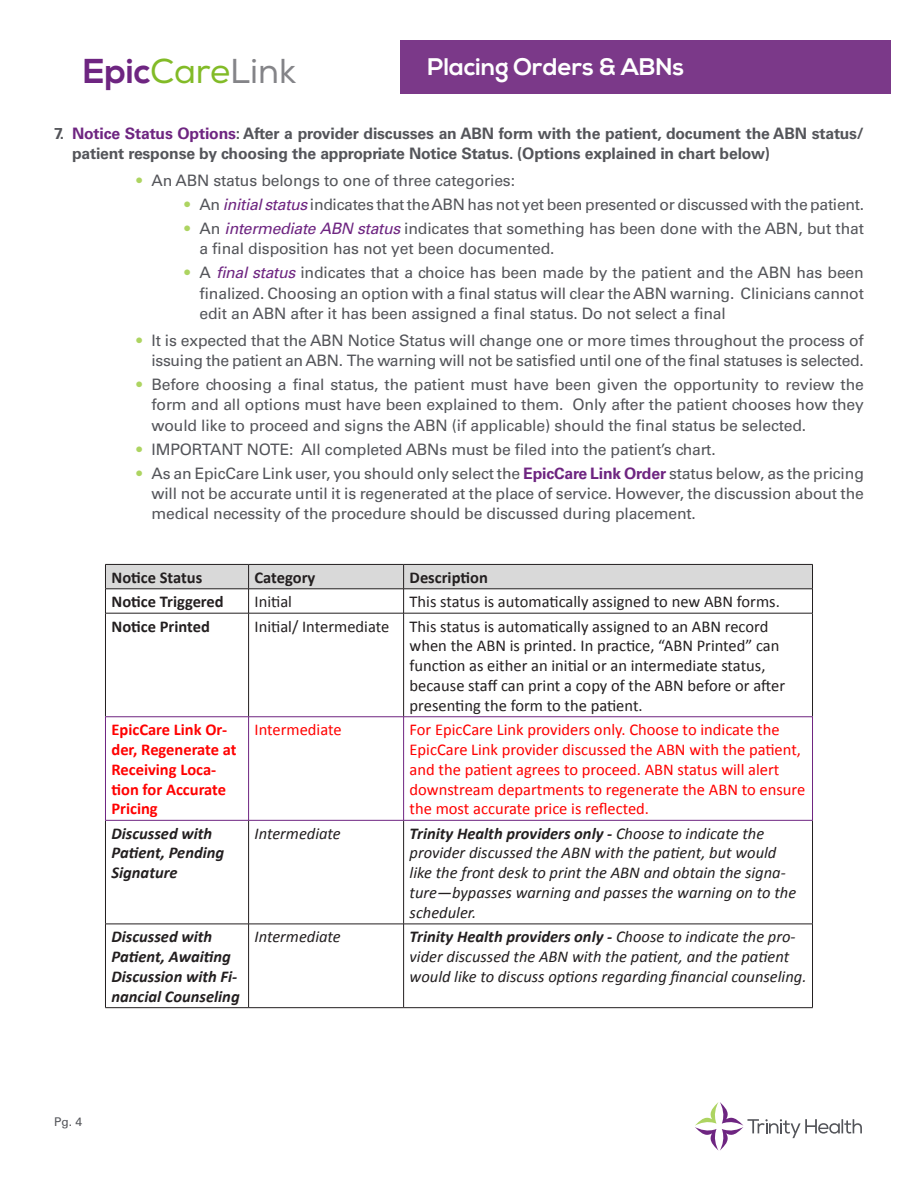
<style>
.page{position:relative;width:918px;height:1188px;background:#fff}
.page>*{position:absolute;margin:0;border:0;box-sizing:border-box;transform-origin:0 0}
.t1{font:700 34.5px "Nexa";color:#6e2581}
.t2{font:700 24px "Nexa";color:#fff}
.t3{font:italic 16.5px/19.8px "Calibri";color:#231f20}
.t4{font:16.5px/19.8px "Calibri";color:#231f20}
.t5{font:16.5px/19.8px "Calibri";color:#f00}
.t6{font:italic 700 16.5px/19.8px "Calibri";color:#231f20}
.t7{font:700 16.5px/19.8px "Calibri";color:#f00}
.t8{font:700 16.5px "Calibri";color:#231f20}
.t9{font:15.75px/20.2px "Univers LT Std";letter-spacing:-.01em;color:#54555a;text-align:justify}
.t10{font:700 15.75px/20.2px "Univers LT Std";letter-spacing:-.01em;color:#54555a}
.t11{font:12px "Univers LT Std";color:#54555a}
.s1{font-weight:400;color:#82bb27}
.s2{font-weight:400;color:#848488}
.s3{color:#6e2581}
.s4{color:#add461}
.s5{font-family:"Univers";font-style:italic;color:#6e2581}
.s6{font-weight:700;color:#6e2581}
.s7{font-weight:700}
</style>
<div class="page">
<div style="left:105px;top:564px;width:144px;height:25px;background:#d9d9d9"></div>
<div style="left:249px;top:564px;width:155px;height:25px;background:#d9d9d9"></div>
<div style="left:404px;top:564px;width:409px;height:25px;background:#d9d9d9"></div>
<hr style="left:105px;top:564px;width:144px;height:1px;background:#231f20">
<hr style="left:249px;top:564px;width:155px;height:1px;background:#231f20">
<hr style="left:404px;top:564px;width:409px;height:1px;background:#231f20">
<hr style="left:105px;top:589px;width:144px;height:1px;background:#231f20">
<hr style="left:249px;top:589px;width:155px;height:1px;background:#231f20">
<hr style="left:404px;top:589px;width:409px;height:1px;background:#231f20">
<hr style="left:105px;top:613px;width:144px;height:1px;background:#231f20">
<hr style="left:249px;top:613px;width:155px;height:1px;background:#231f20">
<hr style="left:404px;top:613px;width:409px;height:1px;background:#231f20">
<hr style="left:105px;top:924px;width:144px;height:1px;background:#231f20">
<hr style="left:249px;top:924px;width:155px;height:1px;background:#231f20">
<hr style="left:404px;top:924px;width:409px;height:1px;background:#231f20">
<hr style="left:105px;top:1007px;width:144px;height:1px;background:#231f20">
<hr style="left:249px;top:1007px;width:155px;height:1px;background:#231f20">
<hr style="left:404px;top:1007px;width:409px;height:1px;background:#231f20">
<svg style="left:105px;top:565px;width:1px;height:48px"></svg>
<hr style="left:105px;top:613px;width:1px;height:104px;background:#231f20">
<hr style="left:105px;top:821px;width:1px;height:103px;background:#231f20">
<hr style="left:105px;top:924px;width:1px;height:83px;background:#231f20">
<svg style="left:248px;top:565px;width:1px;height:48px"></svg>
<svg style="left:403px;top:565px;width:1px;height:48px"></svg>
<svg style="left:812px;top:565px;width:1px;height:48px"></svg>
<hr style="left:248px;top:613px;width:1px;height:104px;background:#231f20">
<hr style="left:403px;top:613px;width:1px;height:104px;background:#231f20">
<hr style="left:812px;top:613px;width:1px;height:104px;background:#231f20">
<hr style="left:248px;top:821px;width:1px;height:103px;background:#231f20">
<hr style="left:403px;top:821px;width:1px;height:103px;background:#231f20">
<hr style="left:812px;top:821px;width:1px;height:103px;background:#231f20">
<hr style="left:248px;top:924px;width:1px;height:83px;background:#231f20">
<hr style="left:403px;top:924px;width:1px;height:83px;background:#231f20">
<hr style="left:812px;top:924px;width:1px;height:83px;background:#231f20">
<hr style="left:105px;top:717px;width:144px;height:1px;background:#6e2581">
<hr style="left:105px;top:717px;width:1px;height:103px;background:#6e2581">
<hr style="left:249px;top:717px;width:155px;height:1px;background:#6e2581">
<hr style="left:248px;top:717px;width:1px;height:103px;background:#6e2581">
<hr style="left:404px;top:717px;width:409px;height:1px;background:#6e2581">
<hr style="left:403px;top:717px;width:1px;height:103px;background:#6e2581">
<hr style="left:812px;top:717px;width:1px;height:103px;background:#6e2581">
<hr style="left:105px;top:820px;width:144px;height:1px;background:#6e2581">
<hr style="left:249px;top:820px;width:155px;height:1px;background:#6e2581">
<hr style="left:404px;top:820px;width:409px;height:1px;background:#6e2581">
<div style="left:401px;top:40px;width:490px;height:54px;background:#7b3989"></div>
<svg style="left:695px;top:1102px;width:167px;height:49px"></svg>
<p class="t1" style="left:83px;top:51px;width:214px">Epic<span class="s1">Care</span><span class="s2">Link</span></p>
<p class="t2" style="left:428px;top:53px;width:258px">Placing Orders &amp; ABNs</p>
<p class="t10" style="left:72px;top:123px;width:793px;text-indent:-18px">7. <span class="s3">Notice Status Options</span>: After a provider discusses an ABN form with the patient, document the ABN status/ patient response by choosing the appropriate Notice Status. (Options explained in chart below)</p>
<p class="t9" style="left:136px;top:170px;width:380px"><span class="s4">•</span> An ABN status belongs to one of three categories:</p>
<p class="t9" style="left:184px;top:194px;width:681px"><span class="s4">•</span> An <span class="s5">initial status</span> indicates that the ABN has not yet been presented or discussed with the patient.</p>
<p class="t9" style="left:199px;top:218px;width:666px;text-indent:-15px"><span class="s4">•</span> An <span class="s5">intermediate ABN status</span> indicates that something has been done with the ABN, but that a fnal disposition has not yet been documented.</p>
<p class="t9" style="left:199px;top:263px;width:666px;text-indent:-15px"><span class="s4">•</span> A <span class="s5">fnal status</span> indicates that a choice has been made by the patient and the ABN has been fnalized. Choosing an option with a fnal status will clear the ABN warning. Clinicians cannot edit an ABN after it has been assigned a fnal status. Do not select a fnal</p>
<p class="t9" style="left:136px;top:330px;width:729px;text-align:right"><span class="s4">•</span> It is expected that the ABN Notice Status will change one or more times throughout the process of issuing the patient an ABN. The warning will not be satisfed until one of the fnal statuses is selected.</p>
<p class="t9" style="left:151px;top:375px;width:714px;text-indent:-15px"><span class="s4">•</span> Before choosing a fnal status, the patient must have been given the opportunity to review the form and all options must have been explained to them. Only after the patient chooses how they would like to proceed and signs the ABN (if applicable) should the fnal status be selected.</p>
<p class="t9" style="left:136px;top:439px;width:581px"><span class="s4">•</span> IMPORTANT NOTE: All completed ABNs must be fled into the patient’s chart.</p>
<p class="t9" style="left:151px;top:463px;width:714px;text-indent:-15px"><span class="s4">•</span> As an EpicCare Link user, you should only select the <span class="s6">EpicCare Link Order</span> status below, as the pricing will not be accurate until it is regenerated at the place of service. However, the discussion about the medical necessity of the procedure should be discussed during placement.</p>
<p class="t8" style="left:111px;top:567px;width:92px">Notice Status</p>
<p class="t8" style="left:255px;top:567px;width:62px">Category</p>
<p class="t8" style="left:410px;top:567px;width:80px">Description</p>
<p class="t8" style="left:111px;top:591px;width:114px">Notice Triggered</p>
<p class="t4" style="left:255px;top:592px;width:39px">Initial</p>
<p class="t4" style="left:410px;top:592px;width:372px">This status is automatically assigned to new ABN forms.</p>
<p class="t8" style="left:111px;top:616px;width:100px">Notice Printed</p>
<p class="t4" style="left:255px;top:616px;width:136px">Initial/ Intermediate</p>
<p class="t4" style="left:410px;top:616px;width:377px">This status is automatically assigned to an ABN record when the ABN is printed. In practice, “ABN Printed” can function as either an initial or an intermediate status, because staff can print a copy of the ABN before or after presenting the form to the patient.</p>
<p class="t7" style="left:111px;top:720px;width:127px">EpicCare Link Or&shy;der, Regenerate at<br>Receiving Loca&shy;tion for Accurate<br>Pricing</p>
<p class="t5" style="left:255px;top:720px;width:89px">Intermediate</p>
<p class="t5" style="left:410px;top:720px;width:397px">For EpicCare Link providers only. Choose to indicate the EpicCare Link provider discussed the ABN with the patient, and the patient agrees to proceed. ABN status will alert downstream departments to regenerate the ABN to ensure the most accurate price is reflected.</p>
<p class="t6" style="left:111px;top:823px;width:114px">Discussed with<br>Patient, Pending<br>Signature</p>
<p class="t3" style="left:255px;top:823px;width:88px">Intermediate</p>
<p class="t3" style="left:410px;top:823px;width:388px"><span class="s7">Trinity Health providers only -</span> Choose to indicate the provider discussed the ABN with the patient, but would like the front desk to print the ABN and obtain the signa&shy;ture—bypasses warning and passes the warning on to the scheduler.</p>
<p class="t6" style="left:111px;top:927px;width:130px">Discussed with<br>Patient, Awaiting<br>Discussion with Fi&shy;nancial Counseling</p>
<p class="t3" style="left:255px;top:926px;width:88px">Intermediate</p>
<p class="t3" style="left:410px;top:926px;width:398px"><span class="s7">Trinity Health providers only -</span> Choose to indicate the pro&shy;vider discussed the ABN with the patient, and the patient would like to discuss options regarding financial counseling.</p>
<p class="t11" style="left:54px;top:1115px;width:30px">Pg. 4</p>
</div>
